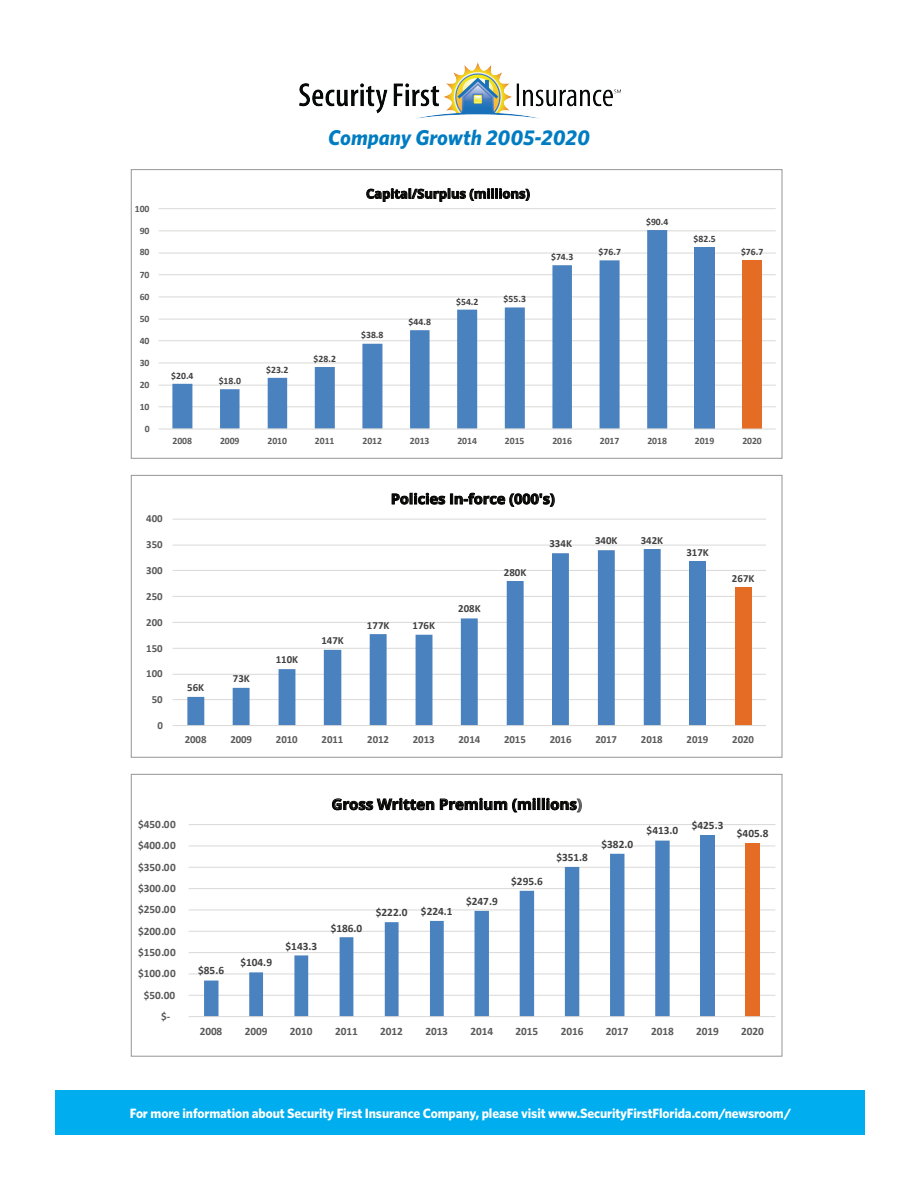
<style>
.page{position:relative;width:918px;height:1188px;background:#fff}
.page>*{position:absolute;margin:0;border:0;box-sizing:border-box;transform-origin:0 0}
.t1{font:italic 700 21.45px "Whitney";color:#007cc2}
.t2{font:700 14.7px "Open Sans";color:#040503}
.t3{font:700 14.25px "Open Sans";color:#040503}
.t4{font:700 13.5px "Whitney";letter-spacing:-.01em;color:#fff}
.t5{font:700 12.75px "Open Sans";color:#040503}
.t6{font:700 11.25px "Calibri";letter-spacing:-.005em;color:#595959}
.t7{font:700 11.25px "Calibri";color:#404040}
.t8{font:700 10.8px "Calibri";letter-spacing:-.005em;color:#595959}
.t9{font:700 10.8px "Calibri";color:#404040}
.t10{font:700 9.75px "Calibri";letter-spacing:-.005em;color:#595959}
.t11{font:700 9.75px "Calibri";color:#404040}
.s1{color:#595959}
</style>
<div class="page">
<img style="left:299px;top:63px;width:321px;height:56px">
<div style="left:55px;top:1091px;width:810px;height:44px;background:#00aeef"></div>
<hr style="left:173px;top:699px;width:593px;height:1px;background:#dad9d8">
<hr style="left:173px;top:674px;width:593px;height:1px;background:#dad9d8">
<hr style="left:173px;top:648px;width:593px;height:1px;background:#dad9d8">
<hr style="left:173px;top:622px;width:593px;height:1px;background:#dad9d8">
<hr style="left:173px;top:596px;width:593px;height:1px;background:#dad9d8">
<hr style="left:173px;top:570px;width:593px;height:1px;background:#dad9d8">
<hr style="left:173px;top:545px;width:593px;height:1px;background:#dad9d8">
<hr style="left:173px;top:519px;width:593px;height:1px;background:#dad9d8">
<div style="left:689px;top:562px;width:17px;height:164px;background:#4a81bf"></div>
<div style="left:735px;top:588px;width:17px;height:138px;background:#e46c25"></div>
<svg style="left:187px;top:549px;width:474px;height:176px"></svg>
<hr style="left:173px;top:725px;width:593px;height:1px;background:#dad9d8">
<div style="left:131px;top:475px;width:651px;height:282px;border:1px solid #939598"></div>
<hr style="left:189px;top:995px;width:586px;height:1px;background:#dad9d8">
<hr style="left:189px;top:974px;width:586px;height:1px;background:#dad9d8">
<hr style="left:189px;top:952px;width:586px;height:1px;background:#dad9d8">
<hr style="left:189px;top:931px;width:586px;height:1px;background:#dad9d8">
<hr style="left:189px;top:910px;width:586px;height:1px;background:#dad9d8">
<hr style="left:189px;top:888px;width:586px;height:1px;background:#dad9d8">
<hr style="left:189px;top:867px;width:586px;height:1px;background:#dad9d8">
<hr style="left:189px;top:846px;width:586px;height:1px;background:#dad9d8">
<hr style="left:189px;top:824px;width:586px;height:1px;background:#dad9d8">
<div style="left:700px;top:836px;width:15px;height:181px;background:#4a81bf"></div>
<div style="left:746px;top:844px;width:14px;height:173px;background:#e46c25"></div>
<svg style="left:204px;top:841px;width:466px;height:175px"></svg>
<hr style="left:189px;top:1016px;width:586px;height:1px;background:#dad9d8">
<div style="left:131px;top:774px;width:651px;height:282px;border:1px solid #939598"></div>
<hr style="left:159px;top:407px;width:617px;height:1px;background:#dad9d8">
<hr style="left:159px;top:385px;width:617px;height:1px;background:#dad9d8">
<hr style="left:159px;top:363px;width:617px;height:1px;background:#dad9d8">
<hr style="left:159px;top:341px;width:617px;height:1px;background:#dad9d8">
<hr style="left:159px;top:319px;width:617px;height:1px;background:#dad9d8">
<hr style="left:159px;top:297px;width:617px;height:1px;background:#dad9d8">
<hr style="left:159px;top:274px;width:617px;height:1px;background:#dad9d8">
<hr style="left:159px;top:253px;width:617px;height:1px;background:#dad9d8">
<hr style="left:159px;top:231px;width:617px;height:1px;background:#dad9d8">
<hr style="left:159px;top:208px;width:617px;height:1px;background:#dad9d8">
<div style="left:695px;top:247px;width:20px;height:182px;background:#4a81bf"></div>
<div style="left:742px;top:260px;width:20px;height:169px;background:#e46c25"></div>
<svg style="left:172px;top:230px;width:495px;height:199px"></svg>
<hr style="left:159px;top:429px;width:617px;height:1px;background:#dad9d8">
<h1 class="t1" style="left:328px;top:123px;width:263px">Company Growth 2005-2020</h1>
<p class="t10" style="left:135px;top:201px;width:16px">100</p>
<p class="t10" style="left:140px;top:224px;width:11px">90</p>
<p class="t10" style="left:140px;top:245px;width:11px">80</p>
<p class="t10" style="left:140px;top:268px;width:11px">70</p>
<p class="t10" style="left:140px;top:290px;width:11px">60</p>
<p class="t10" style="left:140px;top:311px;width:11px">50</p>
<p class="t10" style="left:140px;top:334px;width:11px">40</p>
<p class="t10" style="left:140px;top:356px;width:11px">30</p>
<p class="t10" style="left:140px;top:377px;width:11px">20</p>
<p class="t10" style="left:140px;top:400px;width:11px">10</p>
<p class="t10" style="left:145px;top:422px;width:6px">0</p>
<p class="t11" style="left:171px;top:369px;width:24px">$20.4</p>
<p class="t11" style="left:219px;top:374px;width:24px">$18.0</p>
<p class="t11" style="left:266px;top:363px;width:24px">$23.2</p>
<p class="t11" style="left:314px;top:351px;width:24px">$28.2</p>
<p class="t5" style="left:366px;top:185px;width:165px">Capital/Surplus (millions)</p>
<p class="t11" style="left:361px;top:328px;width:24px">$38.8</p>
<p class="t11" style="left:409px;top:315px;width:24px">$44.8</p>
<p class="t11" style="left:456px;top:295px;width:24px">$54.2</p>
<p class="t11" style="left:504px;top:292px;width:24px">$55.3</p>
<p class="t11" style="left:551px;top:250px;width:24px">$74.3</p>
<p class="t11" style="left:599px;top:245px;width:24px">$76.7</p>
<p class="t11" style="left:646px;top:214px;width:24px">$90.4</p>
<p class="t11" style="left:694px;top:232px;width:24px">$82.5</p>
<p class="t11" style="left:741px;top:245px;width:24px">$76.7</p>
<p class="t10" style="left:173px;top:434px;width:21px">2008</p>
<p class="t10" style="left:220px;top:434px;width:21px">2009</p>
<p class="t10" style="left:267px;top:434px;width:21px">2010</p>
<p class="t10" style="left:315px;top:434px;width:21px">2011</p>
<p class="t10" style="left:362px;top:434px;width:21px">2012</p>
<p class="t10" style="left:410px;top:434px;width:21px">2013</p>
<p class="t10" style="left:457px;top:434px;width:21px">2014</p>
<p class="t10" style="left:505px;top:434px;width:21px">2015</p>
<p class="t10" style="left:552px;top:434px;width:21px">2016</p>
<p class="t10" style="left:600px;top:434px;width:21px">2017</p>
<p class="t10" style="left:647px;top:434px;width:21px">2018</p>
<p class="t10" style="left:695px;top:434px;width:21px">2019</p>
<p class="t10" style="left:742px;top:434px;width:21px">2020</p>
<p class="t8" style="left:146px;top:511px;width:18px">400</p>
<p class="t8" style="left:146px;top:537px;width:18px">350</p>
<p class="t8" style="left:146px;top:563px;width:18px">300</p>
<p class="t8" style="left:146px;top:588px;width:18px">250</p>
<p class="t8" style="left:146px;top:614px;width:18px">200</p>
<p class="t8" style="left:146px;top:640px;width:18px">150</p>
<p class="t8" style="left:146px;top:666px;width:18px">100</p>
<p class="t8" style="left:152px;top:692px;width:12px">50</p>
<p class="t8" style="left:157px;top:718px;width:7px">0</p>
<p class="t9" style="left:187px;top:680px;width:18px">56K</p>
<p class="t9" style="left:233px;top:671px;width:18px">73K</p>
<p class="t9" style="left:276px;top:652px;width:24px">110K</p>
<p class="t9" style="left:321px;top:633px;width:24px">147K</p>
<p class="t3" style="left:391px;top:489px;width:166px">Policies In-force (000's)</p>
<p class="t9" style="left:367px;top:617px;width:24px">177K</p>
<p class="t9" style="left:413px;top:618px;width:24px">176K</p>
<p class="t9" style="left:458px;top:601px;width:24px">208K</p>
<p class="t9" style="left:504px;top:564px;width:24px">280K</p>
<p class="t9" style="left:549px;top:536px;width:24px">334K</p>
<p class="t9" style="left:595px;top:533px;width:24px">340K</p>
<p class="t9" style="left:641px;top:532px;width:24px">342K</p>
<p class="t9" style="left:686px;top:545px;width:24px">317K</p>
<p class="t9" style="left:732px;top:571px;width:24px">267K</p>
<p class="t8" style="left:185px;top:732px;width:23px">2008</p>
<p class="t8" style="left:230px;top:732px;width:23px">2009</p>
<p class="t8" style="left:276px;top:732px;width:23px">2010</p>
<p class="t8" style="left:322px;top:732px;width:23px">2011</p>
<p class="t8" style="left:367px;top:732px;width:23px">2012</p>
<p class="t8" style="left:413px;top:732px;width:23px">2013</p>
<p class="t8" style="left:458px;top:732px;width:23px">2014</p>
<p class="t8" style="left:504px;top:732px;width:23px">2015</p>
<p class="t8" style="left:550px;top:732px;width:23px">2016</p>
<p class="t8" style="left:595px;top:732px;width:23px">2017</p>
<p class="t8" style="left:641px;top:732px;width:23px">2018</p>
<p class="t8" style="left:687px;top:732px;width:23px">2019</p>
<p class="t8" style="left:732px;top:732px;width:23px">2020</p>
<h2 class="t2" style="left:332px;top:794px;width:252px">Gross Written Premium (millions<span class="s1">)</span></h2>
<p class="t6" style="left:138px;top:816px;width:39px">$450.00</p>
<p class="t6" style="left:138px;top:838px;width:39px">$400.00</p>
<p class="t6" style="left:138px;top:859px;width:39px">$350.00</p>
<p class="t6" style="left:138px;top:880px;width:39px">$300.00</p>
<p class="t6" style="left:138px;top:902px;width:39px">$250.00</p>
<p class="t6" style="left:138px;top:923px;width:39px">$200.00</p>
<p class="t6" style="left:138px;top:944px;width:39px">$150.00</p>
<p class="t6" style="left:138px;top:966px;width:39px">$100.00</p>
<p class="t6" style="left:144px;top:987px;width:33px">$50.00</p>
<p class="t6" style="left:161px;top:1008px;width:11px">$-</p>
<p class="t7" style="left:198px;top:963px;width:27px">$85.6</p>
<p class="t7" style="left:240px;top:954px;width:33px">$104.9</p>
<p class="t7" style="left:286px;top:938px;width:33px">$143.3</p>
<p class="t7" style="left:331px;top:920px;width:33px">$186.0</p>
<p class="t7" style="left:376px;top:904px;width:78px">$222.0 $224.1</p>
<p class="t7" style="left:466px;top:894px;width:33px">$247.9</p>
<p class="t7" style="left:511px;top:873px;width:33px">$295.6</p>
<p class="t7" style="left:556px;top:849px;width:33px">$351.8</p>
<p class="t7" style="left:602px;top:836px;width:33px">$382.0</p>
<p class="t7" style="left:647px;top:820px;width:78px">$413.0 $425.3</p>
<p class="t7" style="left:737px;top:826px;width:33px">$405.8</p>
<p class="t6" style="left:200px;top:1023px;width:24px">2008</p>
<p class="t6" style="left:245px;top:1023px;width:24px">2009</p>
<p class="t6" style="left:290px;top:1023px;width:24px">2010</p>
<p class="t6" style="left:335px;top:1023px;width:24px">2011</p>
<p class="t6" style="left:380px;top:1023px;width:24px">2012</p>
<p class="t6" style="left:425px;top:1023px;width:24px">2013</p>
<p class="t6" style="left:471px;top:1023px;width:24px">2014</p>
<p class="t6" style="left:516px;top:1023px;width:24px">2015</p>
<p class="t6" style="left:561px;top:1023px;width:24px">2016</p>
<p class="t6" style="left:606px;top:1023px;width:24px">2017</p>
<p class="t6" style="left:651px;top:1023px;width:24px">2018</p>
<p class="t6" style="left:696px;top:1023px;width:24px">2019</p>
<p class="t6" style="left:741px;top:1023px;width:24px">2020</p>
<p class="t4" style="left:130px;top:1104px;width:663px">For more information about Security First Insurance Company, please visit www.SecurityFirstFlorida.com/newsroom/</p>
</div>
